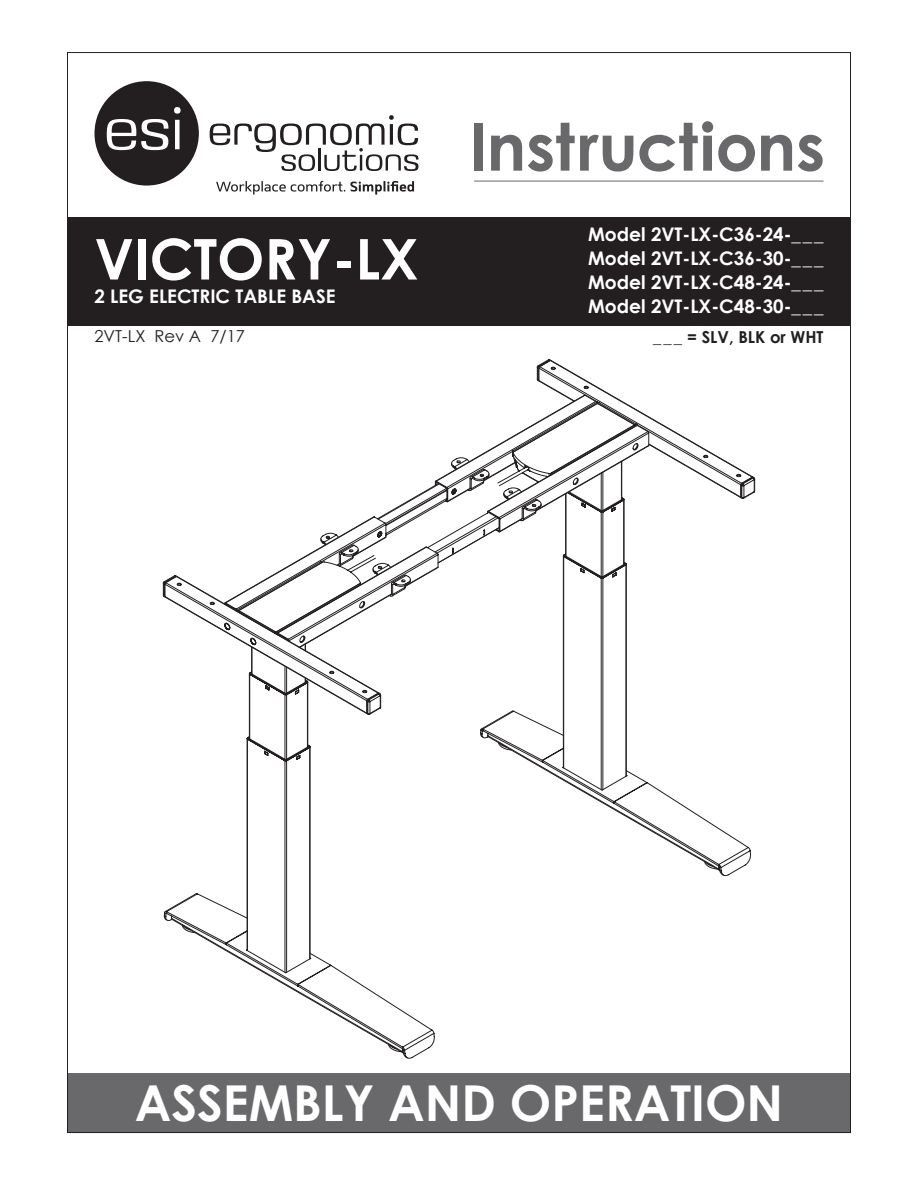
<style>
.page{position:relative;width:918px;height:1188px;background:#fff}
.page>*{position:absolute;margin:0;border:0;box-sizing:border-box;transform-origin:0 0}
.t1{font:700 56.25px "Century Gothic";color:#fff}
.t2{font:700 49.5px "Century Gothic";color:#fff}
.t3{font:700 18.75px/24px "Century Gothic";color:#fff;text-align:justify}
.t4{font:700 16.5px "Century Gothic";color:#231f20}
.t5{font:16.5px "Century Gothic";color:#231f20}
</style>
<div class="page">
<div style="left:68px;top:217px;width:782px;height:108px;background:#231f20"></div>
<svg style="left:210px;top:115px;width:209px;height:56px"></svg>
<svg style="left:94px;top:81px;width:105px;height:105px"></svg>
<svg style="left:216px;top:181px;width:198px;height:14px"></svg>
<hr style="left:474px;top:181px;width:350px;height:1px;background:#69696c">
<div style="left:474px;top:123px;width:9px;height:48px;background:#69696c"></div>
<svg style="left:491px;top:135px;width:31px;height:36px"></svg>
<svg style="left:528px;top:123px;width:105px;height:49px"></svg>
<svg style="left:639px;top:121px;width:116px;height:51px"></svg>
<svg style="left:761px;top:135px;width:31px;height:36px"></svg>
<svg style="left:798px;top:135px;width:25px;height:37px"></svg>
<svg style="left:264px;top:973px;width:171px;height:86px"></svg>
<svg style="left:164px;top:715px;width:588px;height:258px"></svg>
<svg style="left:163px;top:360px;width:592px;height:355px"></svg>
<svg style="left:224px;top:623px;width:32px;height:22px"></svg>
<div style="left:68px;top:1073px;width:782px;height:60px;background:#69696c"></div>
<h1 class="t1" style="left:94px;top:216px;width:325px">VICTORY-LX</h1>
<p class="t3" style="left:588px;top:221px;width:237px">Model 2VT-LX-C36-24-___ Model 2VT-LX-C36-30-___ Model 2VT-LX-C48-24-___ Model 2VT-LX-C48-30-___</p>
<p class="t4" style="left:653px;top:324px;width:172px">___ = SLV, BLK or WHT</p>
<p class="t3" style="left:94px;top:283px;width:243px">2 LEG ELECTRIC TABLE BASE</p>
<p class="t5" style="left:94px;top:324px;width:152px">2VT-LX Rev A 7/17</p>
<h2 class="t2" style="left:135px;top:1065px;width:650px">ASSEMBLY AND OPERATION</h2>
</div>
